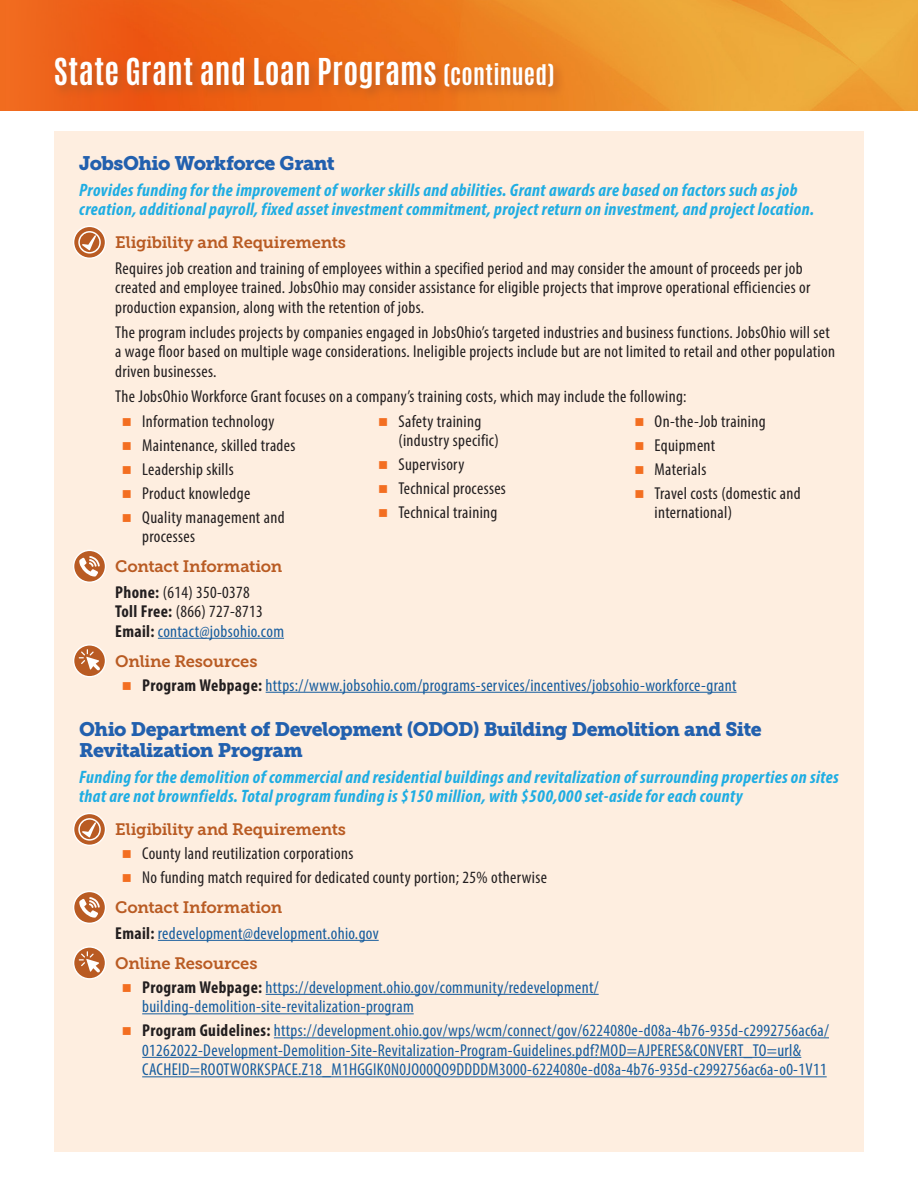
<style>
.page{position:relative;width:918px;height:1188px;background:#fff}
.page>*{position:absolute;margin:0;border:0;box-sizing:border-box;transform-origin:0 0}
.t1{font:31.5px "Antonio";letter-spacing:.015em;color:#fff}
.t2{font:19.5px/21px "Museo Slab 900";letter-spacing:-.025em;color:#2260ae}
.t3{font:italic 700 condensed 18px/19.5px "Myriad Pro";letter-spacing:.02em;color:#1fade3}
.t4{font:condensed 17.25px/24px "Myriad Pro";letter-spacing:.02em;color:#231f20}
.t5{font:condensed 17.25px/19.5px "Myriad Pro";letter-spacing:.02em;color:#175d9e}
.t6{font:16.5px "Museo Slab 700";letter-spacing:-.015em;color:#b95b23}
.s1{font-size:24px}
.s2{font-weight:700}
.s3{color:#175d9e}
.s4{font-weight:700;color:#231f20}
</style>
<div class="page">
<img style="left:0;top:0;width:918px;height:110px">
<div style="left:52px;top:55px;width:514px;height:46px;background:#b95b23;opacity:.75"></div>
<div style="left:54px;top:131px;width:810px;height:1021px;background:#feeee0"></div>
<hr style="left:158px;top:638px;width:126px;height:1px;background:#175d9e">
<hr style="left:266px;top:692px;width:471px;height:1px;background:#175d9e">
<hr style="left:158px;top:940px;width:221px;height:1px;background:#175d9e">
<hr style="left:266px;top:994px;width:333px;height:1px;background:#175d9e">
<hr style="left:142px;top:1013px;width:272px;height:1px;background:#175d9e">
<hr style="left:274px;top:1037px;width:555px;height:1px;background:#175d9e">
<hr style="left:142px;top:1057px;width:659px;height:1px;background:#175d9e">
<hr style="left:142px;top:1076px;width:685px;height:1px;background:#175d9e">
<svg style="left:74px;top:226px;width:32px;height:32px"></svg>
<svg style="left:78px;top:231px;width:23px;height:23px"></svg>
<div style="left:73px;top:226px;width:33px;height:33px;border:1px solid #fff;border-radius:50%"></div>
<svg style="left:74px;top:550px;width:32px;height:32px"></svg>
<svg style="left:79px;top:556px;width:21px;height:21px"></svg>
<div style="left:73px;top:550px;width:33px;height:33px;border:1px solid #fff;border-radius:50%"></div>
<svg style="left:74px;top:645px;width:32px;height:32px"></svg>
<svg style="left:79px;top:649px;width:21px;height:22px"></svg>
<div style="left:73px;top:644px;width:33px;height:33px;border:1px solid #fff;border-radius:50%"></div>
<svg style="left:74px;top:813px;width:32px;height:32px"></svg>
<svg style="left:78px;top:818px;width:23px;height:23px"></svg>
<div style="left:73px;top:813px;width:33px;height:33px;border:1px solid #fff;border-radius:50%"></div>
<svg style="left:74px;top:891px;width:32px;height:32px"></svg>
<svg style="left:79px;top:897px;width:21px;height:21px"></svg>
<div style="left:73px;top:891px;width:33px;height:33px;border:1px solid #fff;border-radius:50%"></div>
<svg style="left:74px;top:947px;width:32px;height:32px"></svg>
<svg style="left:79px;top:951px;width:21px;height:22px"></svg>
<div style="left:73px;top:946px;width:33px;height:34px;border:1px solid #fff;border-radius:50%"></div>
<h1 class="t1" style="left:54px;top:49px;width:502px">State Grant and Loan Programs <span class="s1">(continued)</span></h1>
<p class="t2" style="left:79px;top:153px;width:257px">JobsOhio Workforce Grant</p>
<p class="t3" style="left:79px;top:179px;width:736px">Provides funding for the improvement of worker skills and abilities. Grant awards are based on factors such as job creation, additional payroll, fixed asset investment commitment, project return on investment, and project location.</p>
<p class="t6" style="left:115px;top:233px;width:232px">Eligibility and Requirements</p>
<p class="t4" style="left:115px;top:258px;width:697px;line-height:19.5px">Requires job creation and training of employees within a specified period and may consider the amount of proceeds per job created and employee trained. JobsOhio may consider assistance for eligible projects that improve operational efficiencies or production expansion, along with the retention of jobs.</p>
<p class="t4" style="left:115px;top:322px;width:721px;line-height:19.5px">The program includes projects by companies engaged in JobsOhio’s targeted industries and business functions. JobsOhio will set a wage floor based on multiple wage considerations. Ineligible projects include but are not limited to retail and other population driven businesses.</p>
<p class="t4" style="left:142px;top:385px;width:546px;text-indent:-27px">The JobsOhio Workforce Grant focuses on a company’s training costs, which may include the following:<br>Information technology<br>Maintenance, skilled trades<br>Leadership skills<br>Product knowledge<br>Quality management and</p>
<p class="t4" style="left:142px;top:524px;width:54px">processes</p>
<p class="t4" style="left:398px;top:411px;width:102px;line-height:19.5px">Safety training (industry specific)</p>
<p class="t4" style="left:398px;top:452px;width:109px">Supervisory<br>Technical processes<br>Technical training</p>
<p class="t4" style="left:655px;top:409px;width:148px">On-the-Job training<br>Equipment<br>Materials<br>Travel costs (domestic and</p>
<p class="t4" style="left:655px;top:500px;width:79px">international)</p>
<p class="t6" style="left:115px;top:557px;width:169px">Contact Information</p>
<p class="t4" style="left:115px;top:582px;width:170px;line-height:19.5px"><span class="s2">Phone:</span> (614) 350-0378<br><span class="s2">Toll Free:</span> (866) 727-8713<br><span class="s2">Email:</span> <span class="s3">contact@jobsohio.com</span></p>
<p class="t6" style="left:115px;top:651px;width:144px">Online Resources</p>
<p class="t5" style="left:142px;top:675px;width:596px"><span class="s4">Program Webpage:</span> https://www.jobsohio.com/programs-services/incentives/jobsohio-workforce-grant</p>
<p class="t2" style="left:79px;top:719px;width:684px">Ohio Department of Development (ODOD) Building Demolition and Site<br>Revitalization Program</p>
<p class="t3" style="left:79px;top:767px;width:761px">Funding for the demolition of commercial and residential buildings and revitalization of surrounding properties on sites that are not brownfields. Total program funding is $150 million, with $500,000 set-aside for each county</p>
<p class="t6" style="left:115px;top:820px;width:232px">Eligibility and Requirements</p>
<p class="t4" style="left:142px;top:841px;width:406px">County land reutilization corporations<br>No funding match required for dedicated county portion; 25% otherwise</p>
<p class="t6" style="left:115px;top:898px;width:169px">Contact Information</p>
<p class="t5" style="left:115px;top:923px;width:265px"><span class="s4">Email:</span> redevelopment@development.ohio.gov</p>
<p class="t6" style="left:115px;top:954px;width:144px">Online Resources</p>
<p class="t5" style="left:142px;top:977px;width:458px"><span class="s4">Program Webpage:</span> https://development.ohio.gov/community/redevelopment/ building-demolition-site-revitalization-program</p>
<p class="t5" style="left:142px;top:1020px;width:688px"><span class="s4">Program Guidelines:</span> https://development.ohio.gov/wps/wcm/connect/gov/6224080e-d08a-4b76-935d-c2992756ac6a/<br>01262022-Development-Demolition-Site-Revitalization-Program-Guidelines.pdf?MOD=AJPERES&amp;CONVERT_TO=url&amp;<br>CACHEID=ROOTWORKSPACE.Z18_M1HGGIK0N0JO00QO9DDDDM3000-6224080e-d08a-4b76-935d-c2992756ac6a-o0-1V11</p>
</div>
